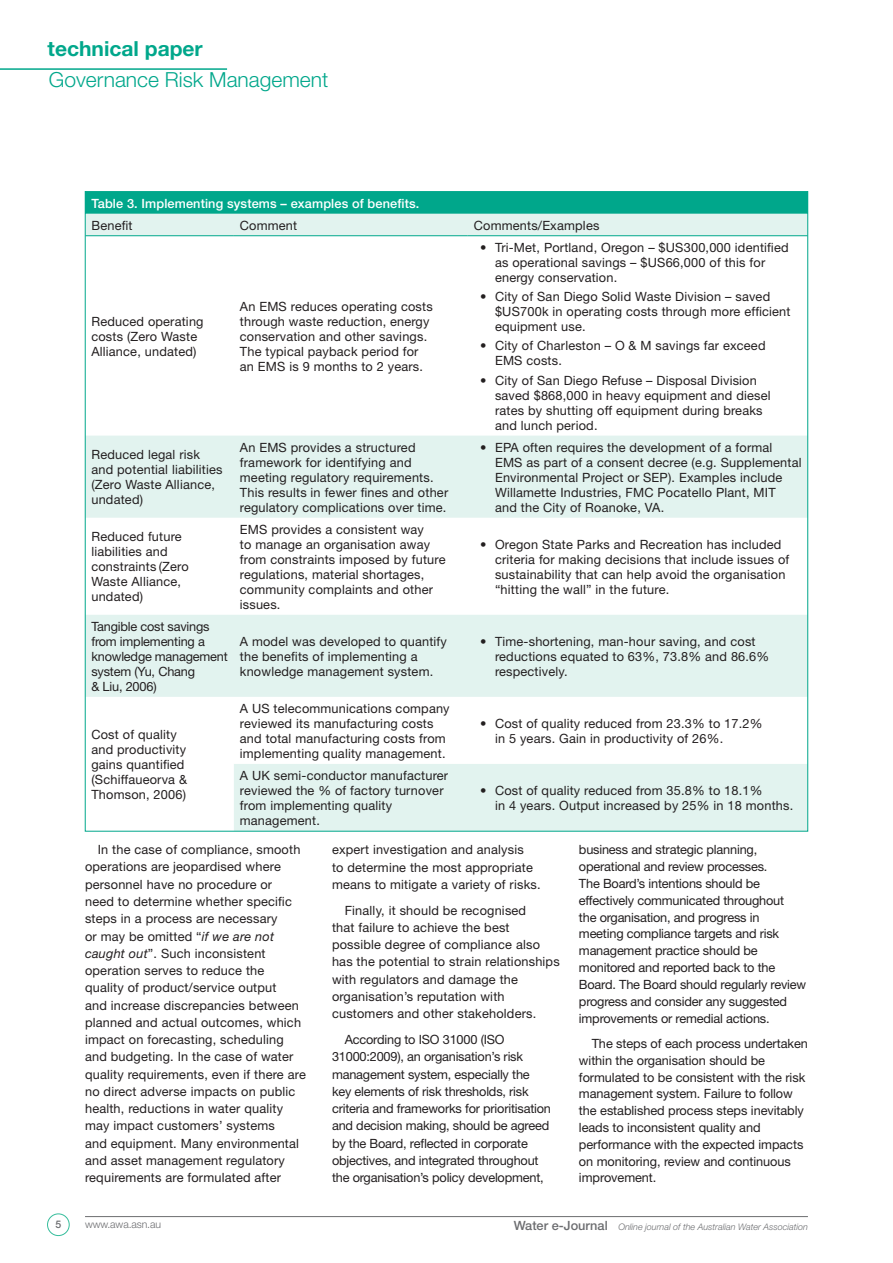
<style>
.page{position:relative;width:893px;height:1263px;background:#fff}
.page>*{position:absolute;margin:0;border:0;box-sizing:border-box;transform-origin:0 0}
.t1{font:300 20.85px "Helvetica Neue";color:#00a78b}
.t2{font:700 20.85px "Helvetica Neue";color:#00a78b}
.t3{font:12.75px/15px "Helvetica Neue";letter-spacing:.015em;color:#231f20}
.t4{font:12.75px/16.8px "Helvetica Neue";letter-spacing:-.015em;color:#231f20}
.t5{font:12.75px/16.8px "Helvetica Neue";letter-spacing:-.005em;color:#231f20}
.t6{font:500 12.75px "Helvetica Neue";letter-spacing:.01em;color:#fff}
.t7{font:300 10.5px "Helvetica Neue";letter-spacing:-.01em;color:#6c6d70}
.t8{font:500 10.5px "Helvetica Neue";color:#6c6d70}
.t9{font:italic 300 9px "Helvetica Neue";color:#6c6d70}
.s1{font-style:italic}
.s2{font-weight:500;font-style:normal;font-size:12.75px}
</style>
<div class="page">
<hr style="left:0;top:68px;width:227px;height:2px;background:#00a78b">
<hr style="left:85px;top:1216px;width:723px;height:1px;background:#6c6d70">
<div style="left:47px;top:1214px;width:22px;height:22px;border:1px solid #35bd9b;border-radius:50%"></div>
<div style="left:85px;top:192px;width:722px;height:22px;background:#00a78b"></div>
<svg style="left:87px;top:214px;width:719px;height:615px"></svg>
<hr style="left:85px;top:235px;width:149px;height:1px;background:#00a78b">
<hr style="left:234px;top:235px;width:234px;height:1px;background:#00a78b">
<hr style="left:468px;top:235px;width:339px;height:1px;background:#00a78b">
<h1 class="t2" style="left:48px;top:36px;width:157px">technical paper</h1>
<h1 class="t1" style="left:49px;top:67px;width:281px">Governance Risk Management</h1>
<p class="t6" style="left:91px;top:196px;width:329px">Table 3. Implementing systems – examples of benefits.</p>
<p class="t3" style="left:91px;top:217px;width:43px">Benefit</p>
<p class="t3" style="left:240px;top:217px;width:59px">Comment</p>
<p class="t3" style="left:474px;top:217px;width:127px">Comments/Examples</p>
<p class="t3" style="left:91px;top:313px;width:114px">Reduced operating costs (Zero Waste<br>Alliance, undated)</p>
<p class="t3" style="left:240px;top:298px;width:194px">An EMS reduces operating costs through waste reduction, energy conservation and other savings.<br>The typical payback period for an EMS is 9 months to 2 years.</p>
<p class="t3" style="left:495px;top:240px;width:295px;text-indent:-15px">• Tri-Met, Portland, Oregon – $US300,000 identified as operational savings – $US66,000 of this for energy conservation.</p>
<p class="t3" style="left:495px;top:289px;width:297px;text-indent:-15px">• City of San Diego Solid Waste Division – saved $US700k in operating costs through more efficient equipment use.</p>
<p class="t3" style="left:495px;top:338px;width:272px;text-indent:-15px">• City of Charleston – O &amp; M savings far exceed<br>EMS costs.</p>
<p class="t3" style="left:495px;top:372px;width:277px;text-indent:-15px">• City of San Diego Refuse – Disposal Division saved $868,000 in heavy equipment and diesel rates by shutting off equipment during breaks and lunch period.</p>
<p class="t3" style="left:91px;top:447px;width:133px">Reduced legal risk and potential liabilities (Zero Waste Alliance, undated)</p>
<p class="t3" style="left:240px;top:439px;width:210px">An EMS provides a structured framework for identifying and meeting regulatory requirements.<br>This results in fewer fines and other regulatory complications over time.</p>
<p class="t3" style="left:495px;top:439px;width:308px;text-indent:-15px">• EPA often requires the development of a formal EMS as part of a consent decree (e.g. Supplemental Environmental Project or SEP). Examples include Willamette Industries, FMC Pocatello Plant, MIT<br>and the City of Roanoke, VA.</p>
<p class="t3" style="left:91px;top:529px;width:99px">Reduced future liabilities and constraints (Zero<br>Waste Alliance, undated)</p>
<p class="t3" style="left:240px;top:521px;width:207px">EMS provides a consistent way<br>to manage an organisation away from constraints imposed by future regulations, material shortages, community complaints and other issues.</p>
<p class="t3" style="left:495px;top:536px;width:296px;text-indent:-15px">• Oregon State Parks and Recreation has included criteria for making decisions that include issues of sustainability that can help avoid the organisation “hitting the wall” in the future.</p>
<p class="t4" style="left:91px;top:618px;width:138px;line-height:15px">Tangible cost savings from implementing a knowledge management system (Yu, Chang<br>&amp; Liu, 2006)</p>
<p class="t3" style="left:91px;top:727px;width:97px">Cost of quality and productivity gains quantified (Schiffaueorva &amp;<br>Thomson, 2006)</p>
<p class="t3" style="left:240px;top:633px;width:209px">A model was developed to quantify the benefits of implementing a knowledge management system.</p>
<p class="t3" style="left:495px;top:633px;width:276px;text-indent:-15px">• Time-shortening, man-hour saving, and cost reductions equated to 63%, 73.8% and 86.6% respectively.</p>
<p class="t3" style="left:240px;top:700px;width:211px">A US telecommunications company reviewed its manufacturing costs and total manufacturing costs from implementing quality management.</p>
<p class="t3" style="left:240px;top:768px;width:210px">A UK semi-conductor manufacturer reviewed the % of factory turnover from implementing quality management.</p>
<p class="t3" style="left:495px;top:715px;width:269px;text-indent:-15px">• Cost of quality reduced from 23.3% to 17.2% in 5 years. Gain in productivity of 26%.</p>
<p class="t3" style="left:495px;top:783px;width:300px;text-indent:-15px">• Cost of quality reduced from 35.8% to 18.1%<br>in 4 years. Output increased by 25% in 18 months.</p>
<p class="t3" style="left:85px;top:841px;width:222px;line-height:17.2px;text-indent:13px">In the case of compliance, smooth operations are jeopardised where personnel have no procedure or<br>need to determine whether specific steps in a process are necessary<br>or may be omitted “<span class="s1">if we are not caught out</span>”. Such inconsistent operation serves to reduce the quality of product/service output<br>and increase discrepancies between planned and actual outcomes, which impact on forecasting, scheduling and budgeting. In the case of water quality requirements, even if there are no direct adverse impacts on public health, reductions in water quality may impact customers’ systems<br>and equipment. Many environmental and asset management regulatory requirements are formulated after</p>
<p class="t3" style="left:332px;top:841px;width:210px;line-height:17.2px">expert investigation and analysis<br>to determine the most appropriate means to mitigate a variety of risks.</p>
<p class="t3" style="left:332px;top:901px;width:229px;line-height:17.2px;text-indent:13px">Finally, it should be recognised<br>that failure to achieve the best possible degree of compliance also has the potential to strain relationships with regulators and damage the organisation’s reputation with customers and other stakeholders.</p>
<p class="t4" style="left:332px;top:1031px;width:221px;line-height:17.2px;text-indent:13px">According to ISO 31000 (ISO 31000:2009), an organisation’s risk management system, especially the key elements of risk thresholds, risk criteria and frameworks for prioritisation and decision making, should be agreed by the Board, reflected in corporate objectives, and integrated throughout the organisation’s policy development,</p>
<p class="t4" style="left:579px;top:841px;width:229px">business and strategic planning, operational and review processes.<br>The Board’s intentions should be effectively communicated throughout<br>the organisation, and progress in meeting compliance targets and risk management practice should be monitored and reported back to the Board. The Board should regularly review progress and consider any suggested improvements or remedial actions.</p>
<p class="t5" style="left:579px;top:1035px;width:230px;text-indent:13px">The steps of each process undertaken within the organisation should be formulated to be consistent with the risk management system. Failure to follow the established process steps inevitably leads to inconsistent quality and performance with the expected impacts on monitoring, review and continuous improvement.</p>
<p class="t8" style="left:55px;top:1218px;width:7px">5</p>
<p class="t7" style="left:85px;top:1218px;width:78px">www.awa.asn.au</p>
<p class="t9" style="left:514px;top:1221px;width:296px"><span class="s2">Water e-Journal</span> Online journal of the Australian Water Association</p>
</div>
